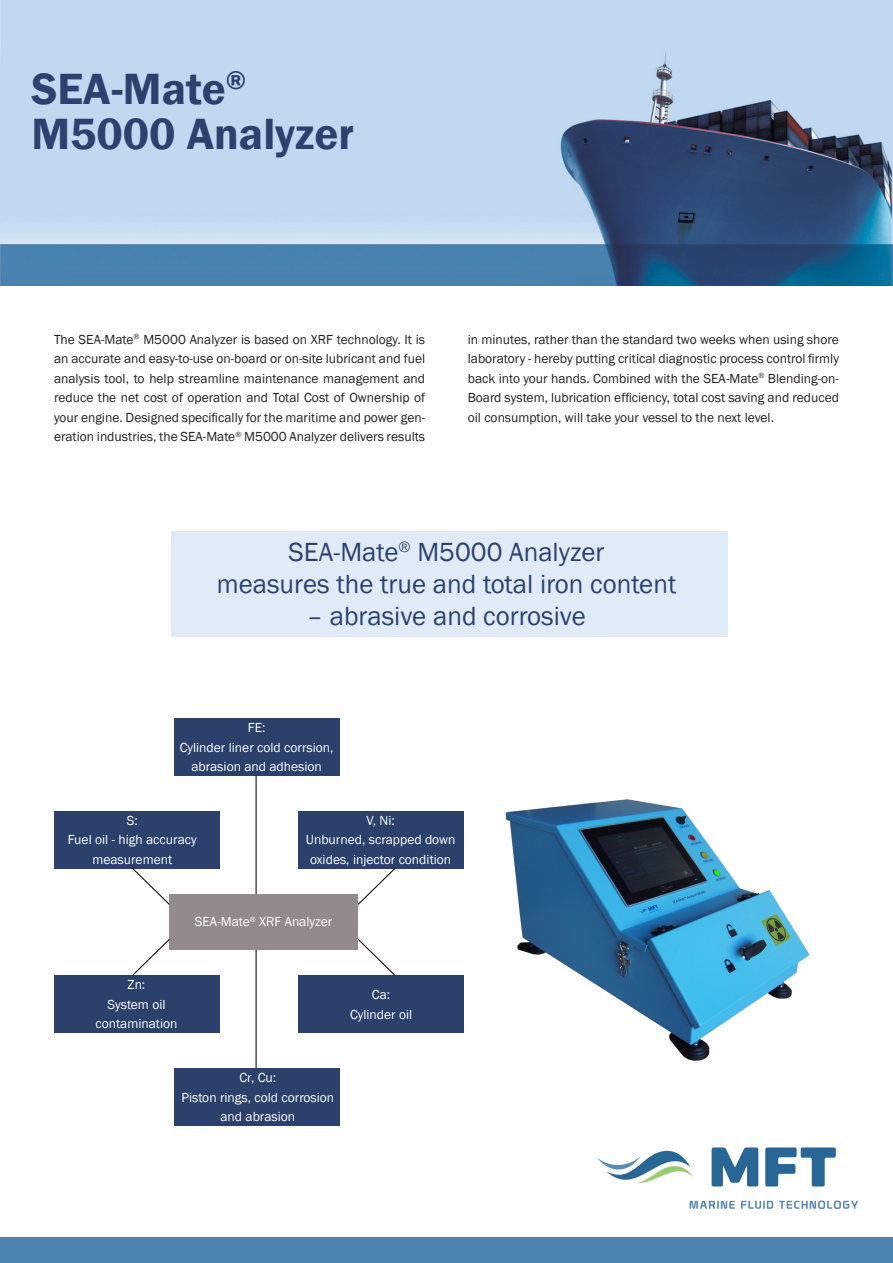
<style>
.page{position:relative;width:893px;height:1263px;background:#fff}
.page>*{position:absolute;margin:0;border:0;box-sizing:border-box;transform-origin:0 0}
.t1{font:600 45px "Franklin Gothic";color:#2c416e}
.t2{font:27px "Franklin Gothic";color:#2c416e}
.t3{font:13.5px/19.5px "Franklin Gothic";color:#231f20;text-align:justify}
.t4{font:13.5px/19.5px "Franklin Gothic";color:#fff;text-align:center}
</style>
<div class="page">
<svg style="left:712px;top:1147px;width:124px;height:39px"></svg>
<svg style="left:690px;top:1200px;width:168px;height:9px"></svg>
<svg style="left:597px;top:1150px;width:96px;height:34px"></svg>
<img style="left:505px;top:799px;width:305px;height:262px">
<img style="left:0;top:0;width:893px;height:285px">
<div style="left:0;top:1237px;width:893px;height:26px;background:#4d83af"></div>
<div style="left:171px;top:531px;width:556px;height:106px;background:#dfebf7"></div>
<div style="left:174px;top:719px;width:165px;height:57px;background:#2b406b"></div>
<div style="left:54px;top:811px;width:165px;height:57px;background:#2b406b"></div>
<div style="left:54px;top:976px;width:165px;height:57px;background:#2b406b"></div>
<div style="left:298px;top:976px;width:166px;height:57px;background:#2b406b"></div>
<div style="left:174px;top:1069px;width:165px;height:57px;background:#2b406b"></div>
<div style="left:298px;top:811px;width:166px;height:57px;background:#2b406b"></div>
<div style="left:169px;top:894px;width:189px;height:56px;background:#938a8a"></div>
<hr style="left:256px;top:776px;width:1px;height:118px;background:#150000">
<hr style="left:256px;top:950px;width:1px;height:118px;background:#150000">
<svg style="left:131px;top:868px;width:40px;height:37px"></svg>
<svg style="left:131px;top:939px;width:40px;height:37px"></svg>
<svg style="left:357px;top:868px;width:39px;height:37px"></svg>
<svg style="left:357px;top:939px;width:39px;height:37px"></svg>
<p class="t1" style="left:31px;top:61px;width:216px">SEA-Mate<sup>®</sup></p>
<p class="t1" style="left:31px;top:106px;width:324px">M5000 Analyzer</p>
<p class="t3" style="left:54px;top:330px;width:373px">The SEA-Mate<sup>®</sup> M5000 Analyzer is based on XRF technology. It is an accurate and easy-to-use on-board or on-site lubricant and fuel analysis tool, to help streamline maintenance management and reduce the net cost of operation and Total Cost of Ownership of your engine. Designed specifically for the maritime and power gen&shy;eration industries, the SEA-Mate<sup>®</sup> M5000 Analyzer delivers results</p>
<p class="t3" style="left:468px;top:330px;width:373px">in minutes, rather than the standard two weeks when using shore laboratory - hereby putting critical diagnostic process control firmly back into your hands. Combined with the SEA-Mate<sup>®</sup> Blending-on-Board system, lubrication efficiency, total cost saving and reduced oil consumption, will take your vessel to the next level.</p>
<p class="t2" style="left:288px;top:535px;width:317px">SEA-Mate<sup>®</sup> M5000 Analyzer</p>
<p class="t2" style="left:217px;top:567px;width:461px">measures the true and total iron content</p>
<p class="t2" style="left:307px;top:600px;width:280px">– abrasive and corrosive</p>
<p class="t4" style="left:248px;top:718px;width:19px">FE:</p>
<p class="t4" style="left:180px;top:738px;width:155px">Cylinder liner cold corrsion,</p>
<p class="t4" style="left:191px;top:757px;width:132px">abrasion and adhesion</p>
<p class="t4" style="left:68px;top:810px;width:130px">S:<br>Fuel oil - high accuracy measurement</p>
<p class="t4" style="left:306px;top:810px;width:151px">V, Ni:<br>Unburned, scrapped down</p>
<p class="t4" style="left:310px;top:849px;width:143px">oxides, injector condition</p>
<p class="t4" style="left:195px;top:912px;width:139px">SEA-Mate<sup>®</sup> XRF Analyzer</p>
<p class="t4" style="left:128px;top:975px;width:19px">Zn:</p>
<p class="t4" style="left:107px;top:995px;width:60px">System oil</p>
<p class="t4" style="left:95px;top:1014px;width:84px">contamination</p>
<p class="t4" style="left:372px;top:985px;width:20px">Ca:</p>
<p class="t4" style="left:350px;top:1005px;width:64px">Cylinder oil</p>
<p class="t4" style="left:239px;top:1068px;width:38px">Cr, Cu:</p>
<p class="t4" style="left:181px;top:1088px;width:154px">Piston rings, cold corrosion</p>
<p class="t4" style="left:220px;top:1107px;width:76px">and abrasion</p>
</div>
